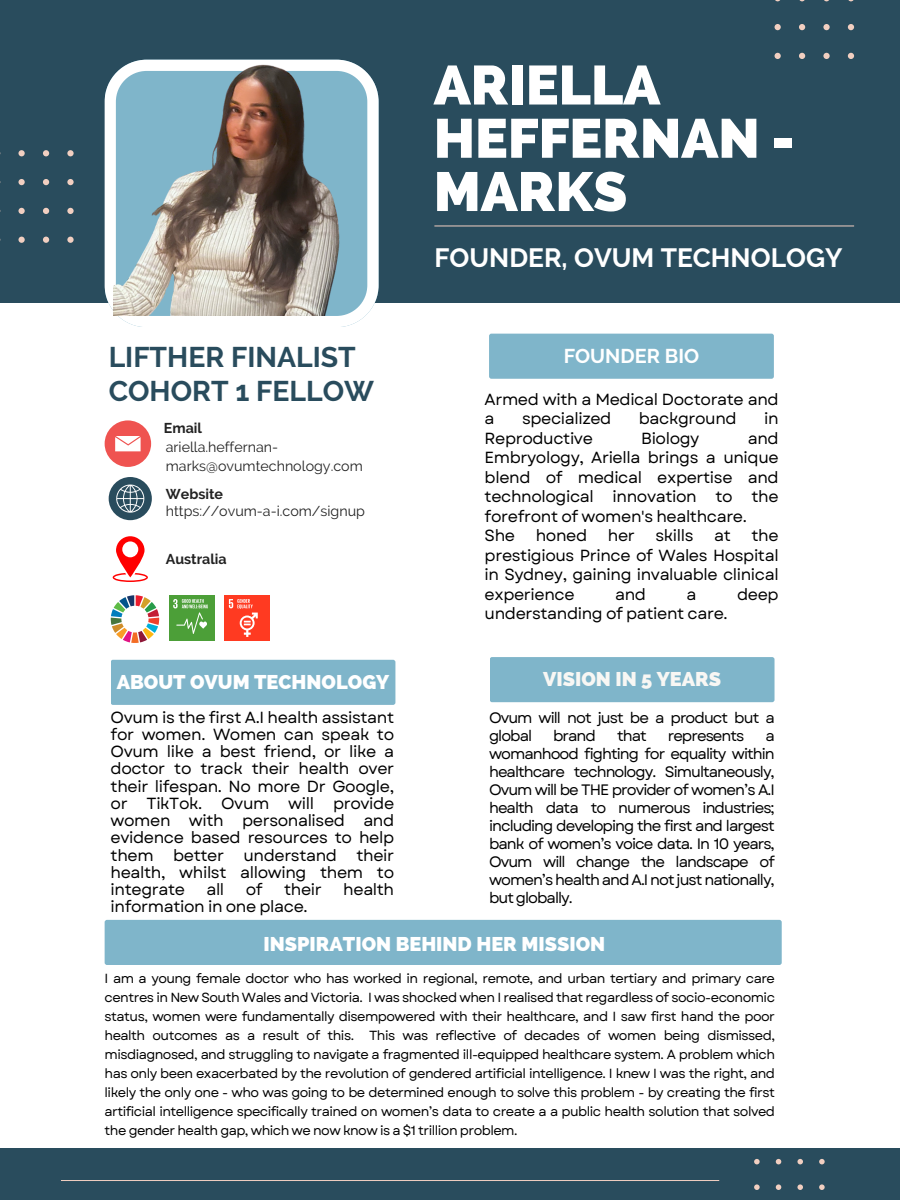
<style>
.page{position:relative;width:900px;height:1200px;background:#fff}
.page>*{position:absolute;margin:0;border:0;box-sizing:border-box;transform-origin:0 0}
.t1{font:800 55px/53.2px "Raleway";color:#fff}
.t2{font:700 28.4px/33.3px "Raleway";color:#294c5d}
.t3{font:700 26.4px "Raleway";color:#fff}
.t4{font:800 20px "Raleway";color:#f8f7f4}
.t5{font:700 20px "Raleway";color:#fff}
.t6{font:800 19.9px "Raleway";color:#fff}
.t7{font:16.1px/17.2px "Garet";letter-spacing:-.025em;color:#000}
.t8{font:15.1px/18px "Garet";letter-spacing:-.065em;color:#000}
.t9{font:14.3px/19.2px "Raleway";color:#222}
.t10{font:700 14.3px "Raleway";color:#222}
.t11{font:13.2px/19px "Garet";letter-spacing:-.04em;color:#000;text-align:justify}
</style>
<div class="page">
<div style="left:0;top:0;width:900px;height:303px;background:#294c5d"></div>
<div style="left:0;top:1148px;width:900px;height:52px;background:#294c5d"></div>
<hr style="left:434px;top:226px;width:420px;height:1px;background:#f1cfc1">
<hr style="left:61px;top:1180px;width:658px;height:1px;background:#f1cfc1">
<svg style="left:775px;top:0;width:79px;height:59px"></svg>
<svg style="left:0;top:150px;width:74px;height:93px"></svg>
<svg style="left:754px;top:1159px;width:71px;height:31px"></svg>
<div style="left:490px;top:657px;width:285px;height:45px;background:#7fb5ca;border-radius:2px"></div>
<div style="left:111px;top:660px;width:284px;height:45px;background:#7fb5ca;border-radius:2px"></div>
<svg style="left:105px;top:75px;width:261px;height:252px"></svg>
<div style="left:489px;top:334px;width:285px;height:45px;background:#7fb5ca;border-radius:2px"></div>
<div style="left:105px;top:920px;width:677px;height:45px;background:#7fb5ca;border-radius:2px"></div>
<img style="left:114px;top:59px;width:265px;height:256px">
<div style="left:105px;top:420px;width:46px;height:47px;background:#ef5350;border-radius:50%"></div>
<svg style="left:115px;top:436px;width:26px;height:15px"></svg>
<svg style="left:109px;top:477px;width:43px;height:43px"></svg>
<svg style="left:113px;top:536px;width:35px;height:46px"></svg>
<svg style="left:111px;top:595px;width:48px;height:48px"></svg>
<div style="left:169px;top:595px;width:46px;height:46px;background:#4c9f38"></div>
<svg style="left:173px;top:599px;width:35px;height:35px"></svg>
<div style="left:224px;top:595px;width:46px;height:46px;background:#ff3a21"></div>
<svg style="left:229px;top:599px;width:29px;height:38px"></svg>
<h1 class="t1" style="left:434px;top:59px;width:363px">ARIELLA<br>HEFFERNAN -<br>MARKS</h1>
<h2 class="t2" style="left:109px;top:341px;width:267px">LIFTHER FINALIST<br>COHORT 1 FELLOW</h2>
<p class="t9" style="left:166px;top:437px;width:198px">ariella.heffernan&shy;marks@ovumtechnology.com</p>
<p class="t10" style="left:164px;top:419px;width:40px">Email</p>
<p class="t10" style="left:166px;top:486px;width:59px">Website</p>
<p class="t9" style="left:166px;top:501px;width:201px">https://ovum-a-i.com/signup</p>
<p class="t10" style="left:166px;top:551px;width:62px">Australia</p>
<h3 class="t3" style="left:434px;top:242px;width:410px">FOUNDER, OVUM TECHNOLOGY</h3>
<h3 class="t5" style="left:564px;top:344px;width:137px">FOUNDER BIO</h3>
<p class="t7" style="left:485px;top:389px;width:296px;line-height:19.5px">Armed with a Medical Doctorate and a</p>
<p class="t7" style="left:522px;top:410px;width:91px">specialized</p>
<p class="t7" style="left:639px;top:410px;width:99px">background</p>
<p class="t7" style="left:764px;top:410px;width:16px">in</p>
<p class="t7" style="left:485px;top:429px;width:110px">Reproductive</p>
<p class="t7" style="left:641px;top:429px;width:60px">Biology</p>
<p class="t7" style="left:485px;top:428px;width:296px;line-height:19.5px;text-indent:263px">and<br>Embryology, Ariella brings a unique blend of medical expertise and technological innovation to the forefront of women's healthcare.<br>She</p>
<p class="t7" style="left:485px;top:526px;width:296px;line-height:19.5px;text-align:justify;text-indent:267px">the prestigious Prince of Wales Hospital in Sydney, gaining invaluable clinical experience</p>
<p class="t7" style="left:536px;top:527px;width:53px">honed</p>
<p class="t7" style="left:608px;top:527px;width:29px">her</p>
<p class="t7" style="left:655px;top:527px;width:40px">skills</p>
<p class="t7" style="left:714px;top:527px;width:18px">at</p>
<p class="t7" style="left:615px;top:585px;width:32px">and</p>
<p class="t7" style="left:687px;top:585px;width:11px">a</p>
<p class="t7" style="left:737px;top:585px;width:43px">deep</p>
<p class="t7" style="left:485px;top:605px;width:245px">understanding of patient care.</p>
<h3 class="t6" style="left:117px;top:670px;width:274px">ABOUT OVUM TECHNOLOGY</h3>
<h3 class="t4" style="left:543px;top:667px;width:180px">VISION IN 5 YEARS</h3>
<p class="t7" style="left:111px;top:709px;width:285px;text-align:justify">Ovum is the first A.I health assistant for women. Women can speak to Ovum like a best friend, or like a doctor to track their health over their lifespan. No more Dr Google, or TikTok. Ovum will provide women with personalised and evidence based resources to help them better understand their health, whilst allowing them to integrate</p>
<p class="t7" style="left:206px;top:881px;width:19px">all</p>
<p class="t7" style="left:246px;top:881px;width:18px">of</p>
<p class="t7" style="left:284px;top:881px;width:39px">their</p>
<p class="t7" style="left:343px;top:881px;width:52px">health</p>
<p class="t7" style="left:111px;top:898px;width:199px">information in one place.</p>
<p class="t8" style="left:489px;top:708px;width:287px">Ovum will not just be a product but a global</p>
<p class="t8" style="left:553px;top:726px;width:44px">brand</p>
<p class="t8" style="left:617px;top:726px;width:31px">that</p>
<p class="t8" style="left:668px;top:726px;width:78px">represents</p>
<p class="t8" style="left:489px;top:726px;width:287px;text-align:justify;text-indent:276px">a womanhood fighting for equality within healthcare technology. Simultaneously, Ovum will be THE provider of women’s A.I health data to numerous industries; including developing the first and largest bank of women’s voice data. In 10 years, Ovum will change the landscape of women’s health and A.I not just nationally, but globally.</p>
<h3 class="t6" style="left:263px;top:932px;width:343px">INSPIRATION BEHIND HER MISSION</h3>
<p class="t11" style="left:105px;top:969px;width:672px">I am a young female doctor who has worked in regional, remote, and urban tertiary and primary care centres in New South Wales and Victoria. I was shocked when I realised that regardless of socio-economic status, women were fundamentally disempowered with their healthcare, and I saw first hand the poor health outcomes as a result of this. This was reflective of decades of women being dismissed, misdiagnosed, and struggling to navigate a fragmented ill-equipped healthcare system. A problem which has only been exacerbated by the revolution of gendered artificial intelligence. I knew I was the right, and likely the only one - who was going to be determined enough to solve this problem - by creating the first artificial intelligence specifically trained on women’s data to create a a public health solution that solved the gender health gap, which we now know is a $1 trillion problem.</p>
</div>
